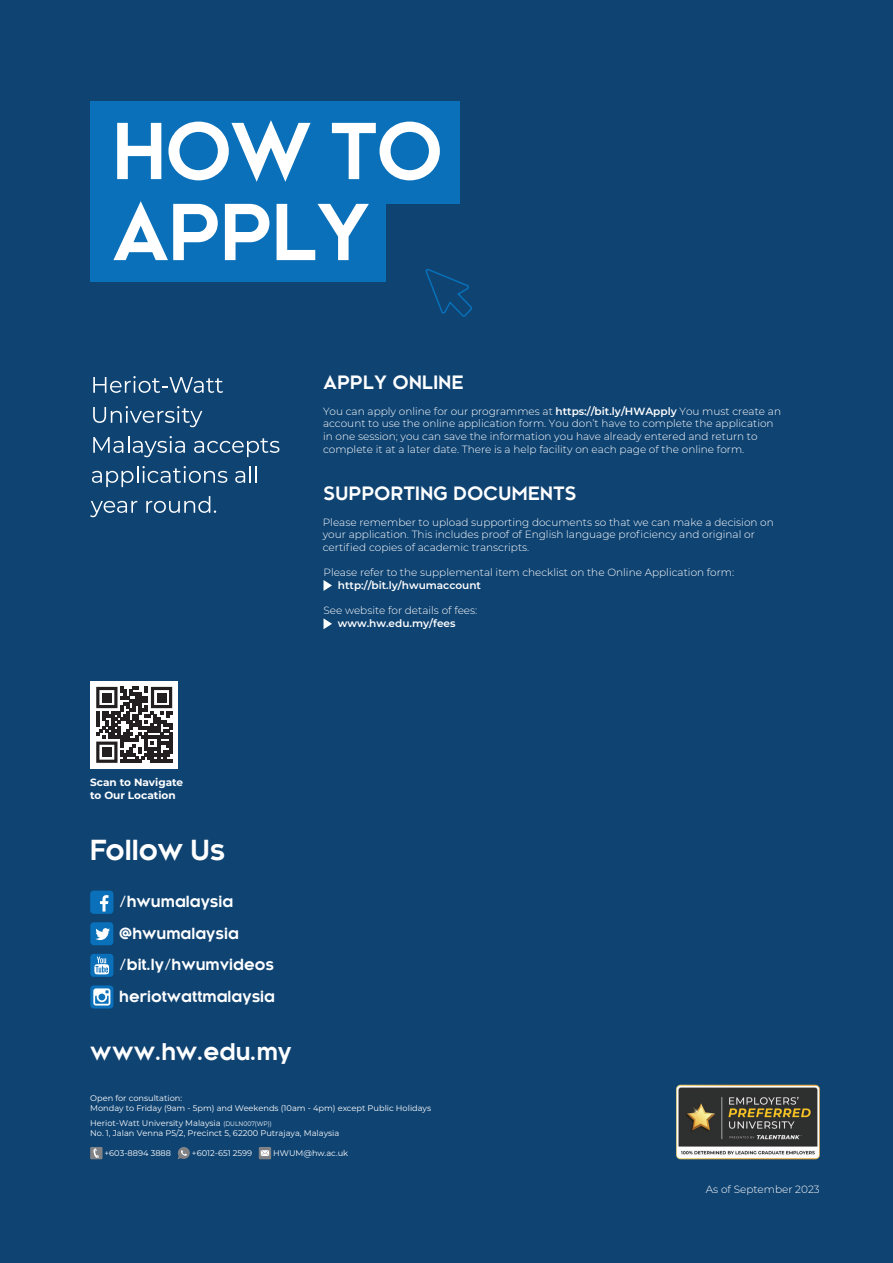
<style>
.page{position:relative;width:893px;height:1263px;background:#0f4372}
.page>*{position:absolute;margin:0;border:0;box-sizing:border-box;transform-origin:0 0}
.t1{font:700 75px/81px "Kessel 105 W00";color:#fff}
.t2{font:700 27px "Kessel 105 W00";color:#fff}
.t3{font:700 22.5px "Kessel 105 W00";color:#fff}
.t4{font:700 18px "Kessel 105 W00";letter-spacing:.025em;color:#fff}
.t5{font:700 15px/31.7px "Kessel 105 W00";color:#fff}
.t6{font:300 10.5px/12.6px "Montserrat";color:#fff}
.t7{font:600 10.5px "Montserrat";color:#fff}
.t8{font:700 10.5px/12.8px "Montserrat";color:#fff}
.t9{font:8.25px/9.8px "Montserrat";color:#fff}
.s1{font-weight:600}
.s2{font-size:6.6px}
</style>
<div class="page">
<img style="left:676px;top:1085px;width:144px;height:74px">
<div style="left:90px;top:102px;width:370px;height:102px;background:#0970b9"></div>
<div style="left:90px;top:188px;width:295px;height:94px;background:#0970b9"></div>
<div style="left:90px;top:1147px;width:13px;height:12px;background:#808285"></div>
<svg style="left:93px;top:1148px;width:6px;height:10px"></svg>
<svg style="left:178px;top:1147px;width:12px;height:12px"></svg>
<svg style="left:259px;top:1147px;width:12px;height:12px"></svg>
<svg style="left:261px;top:1150px;width:8px;height:6px"></svg>
<div style="left:90px;top:891px;width:23px;height:23px;background:#0970b9;border-radius:4px"></div>
<svg style="left:100px;top:895px;width:8px;height:16px"></svg>
<div style="left:90px;top:922px;width:23px;height:23px;background:#0970b9;border-radius:3px"></div>
<svg style="left:95px;top:928px;width:15px;height:12px"></svg>
<div style="left:90px;top:954px;width:23px;height:23px;background:#0970b9;border-radius:4px"></div>
<svg style="left:94px;top:957px;width:15px;height:17px"></svg>
<svg style="left:90px;top:985px;width:23px;height:23px"></svg>
<svg style="left:93px;top:988px;width:17px;height:17px"></svg>
<svg style="left:323px;top:580px;width:9px;height:11px"></svg>
<svg style="left:323px;top:618px;width:9px;height:11px"></svg>
<svg style="left:93px;top:376px;width:130px;height:17px"></svg>
<svg style="left:93px;top:406px;width:109px;height:21px"></svg>
<svg style="left:93px;top:436px;width:92px;height:21px"></svg>
<svg style="left:194px;top:438px;width:85px;height:19px"></svg>
<svg style="left:92px;top:466px;width:135px;height:21px"></svg>
<svg style="left:235px;top:466px;width:22px;height:17px"></svg>
<svg style="left:90px;top:501px;width:47px;height:16px"></svg>
<svg style="left:146px;top:496px;width:70px;height:17px"></svg>
<div style="left:90px;top:681px;width:88px;height:88px;background:#fff"></div>
<svg style="left:96px;top:687px;width:76px;height:76px"></svg>
<div style="left:102px;top:693px;width:9px;height:9px;background:#231f20"></div>
<div style="left:157px;top:693px;width:9px;height:9px;background:#231f20"></div>
<div style="left:102px;top:748px;width:9px;height:9px;background:#231f20"></div>
<svg style="left:425px;top:269px;width:47px;height:48px"></svg>
<h1 class="t1" style="left:113px;top:110px;width:331px">HOW TO<br>APPLY</h1>
<h3 class="t4" style="left:323px;top:372px;width:141px">APPLY ONLINE</h3>
<p class="t6" style="left:323px;top:404px;width:459px">You can apply online for our programmes at <span class="s1">https://bit.ly/HWApply</span> You must create an account to use the online application form. You don’t have to complete the application in one session; you can save the information you have already entered and return to complete it at a later date. There is a help facility on each page of the online form.</p>
<h3 class="t4" style="left:323px;top:482px;width:254px">SUPPORTING DOCUMENTS</h3>
<p class="t6" style="left:323px;top:515px;width:453px">Please remember to upload supporting documents so that we can make a decision on your application. This includes proof of English language proficiency and original or certified copies of academic transcripts.</p>
<p class="t6" style="left:323px;top:566px;width:412px">Please refer to the supplemental item checklist on the Online Application form:</p>
<p class="t7" style="left:338px;top:578px;width:145px">http://bit.ly/hwumaccount</p>
<p class="t6" style="left:323px;top:604px;width:155px">See website for details of fees:</p>
<p class="t7" style="left:338px;top:616px;width:119px">www.hw.edu.my/fees</p>
<p class="t8" style="left:90px;top:776px;width:95px">Scan to Navigate to Our Location</p>
<h2 class="t2" style="left:90px;top:833px;width:137px">Follow Us</h2>
<h3 class="t5" style="left:119px;top:886px;width:157px">/hwumalaysia @hwumalaysia /bit.ly/hwumvideos heriotwattmalaysia</h3>
<h3 class="t3" style="left:90px;top:1038px;width:203px">www.hw.edu.my</h3>
<p class="t9" style="left:90px;top:1093px;width:342px">Open for consultation:<br>Monday to Friday (9am - 5pm) and Weekends (10am - 4pm) except Public Holidays</p>
<p class="t9" style="left:90px;top:1118px;width:251px">Heriot-Watt University Malaysia <span class="s2">(DULN007(WP))<br></span>No. 1, Jalan Venna P5/2, Precinct 5, 62200 Putrajaya, Malaysia</p>
<p class="t9" style="left:104px;top:1147px;width:68px">+603-8894 3888</p>
<p class="t9" style="left:192px;top:1147px;width:62px">+6012-651 2599</p>
<p class="t9" style="left:273px;top:1147px;width:76px">HWUM@hw.ac.uk</p>
<p class="t6" style="left:706px;top:1182px;width:115px">As of September 2023</p>
</div>
